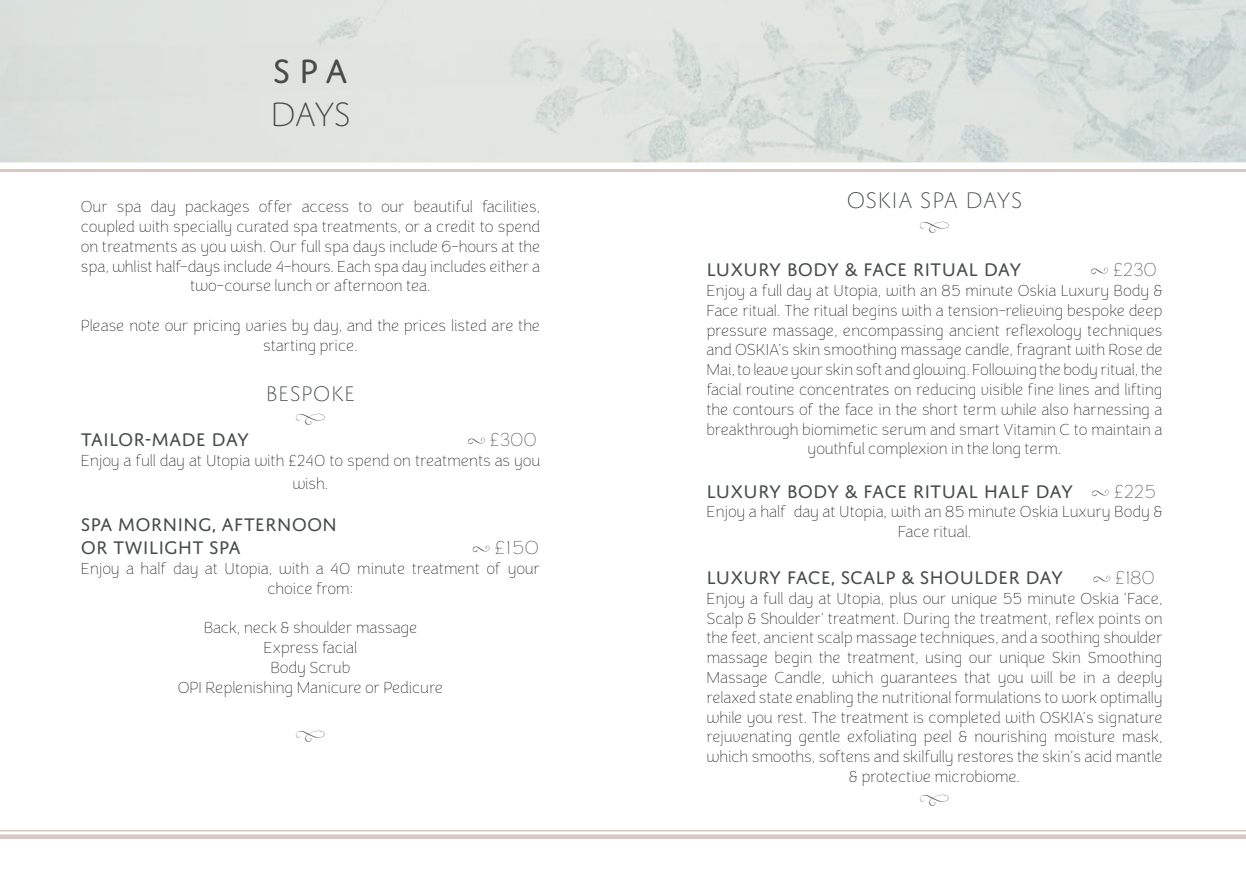
<style>
.page{position:relative;width:1246px;height:893px;background:#fff}
.page>*{position:absolute;margin:0;border:0;box-sizing:border-box;transform-origin:0 0}
.t1{font:200 36px "Domus Titling";color:#464c49}
.t2{font:36px "Domus Titling";color:#464c49}
.t3{font:200 24px "Domus Titling";color:#464c49}
.t4{font:200 22.5px "Domus Titling";color:#464c49}
.t5{font:19.5px/23.4px "Domus Titling";color:#464c49}
.t6{font:200 19.5px "Congenial";color:#464c49}
.t7{font:200 19.5px "Congenial";color:#464c49;scale:1.1 1}
.t8{font:18px "Looking Flowers Deco";color:#464c49}
.t9{font:200 16.5px/19.8px "Congenial";color:#000;text-align:center}
.s1{font-family:"Looking Flowers Deco";font-weight:400}
.s2{font-family:"Looking Flowers Deco"}
.s3{font-family:"Congenial";font-weight:200}
</style>
<div class="page">
<hr style="left:0;top:169px;width:1246px;height:3px;background:#d6c8c3">
<hr style="left:0;top:830px;width:1246px;height:1px;background:#d6c8c3">
<div style="left:0;top:834px;width:1246px;height:5px;background:#d6c8c3"></div>
<svg style="left:0;top:0;width:1246px;height:162px;background:#dbe1dd"></svg>
<h1 class="t2" style="left:273px;top:51px;width:76px">SPA</h1>
<h1 class="t1" style="left:270px;top:95px;width:83px">DAYS</h1>
<p class="t9" style="left:81px;top:197px;width:461px">Our spa day packages offer access to our beautiful facilities, coupled with specially curated spa treatments, or a credit to spend on treatments as you wish. Our full spa days include 6-hours at the spa, whlist half-days include 4-hours. Each spa day includes either a two-course lunch or afternoon tea.</p>
<p class="t9" style="left:81px;top:316px;width:461px">Please note our pricing varies by day, and the prices listed are the starting price.</p>
<h3 class="t4" style="left:265px;top:382px;width:91px">BESPOKE</h3>
<p class="t8" style="left:295px;top:404px;width:32px">c</p>
<p class="t5" style="left:81px;top:428px;width:170px">TAILOR-MADE DAY</p>
<p class="t6" style="left:467px;top:429px;width:71px"><span class="s1">p</span> £300</p>
<p class="t9" style="left:81px;top:449px;width:461px;line-height:23.4px">Enjoy a full day at Utopia with £240 to spend on treatments as you wish.</p>
<p class="t5" style="left:81px;top:512px;width:258px">SPA MORNING, AFTERNOON<br>OR TWILIGHT SPA</p>
<p class="t7" style="left:472px;top:537px;width:63px"><span class="s1">p</span> £150</p>
<p class="t9" style="left:81px;top:559px;width:461px">Enjoy a half day at Utopia, with a 40 minute treatment of your choice from:</p>
<p class="t9" style="left:178px;top:618px;width:267px">Back, neck &amp; shoulder massage<br>Express facial<br>Body Scrub<br>OPI Replenishing Manicure or Pedicure</p>
<p class="t8" style="left:295px;top:721px;width:32px">c</p>
<h2 class="t3" style="left:846px;top:187px;width:178px">OSKIA SPA DAYS</h2>
<p class="t8" style="left:919px;top:213px;width:32px">c</p>
<p class="t5" style="left:706px;top:258px;width:316px">LUXURY BODY &amp; FACE RITUAL DAY</p>
<p class="t6" style="left:1090px;top:259px;width:68px"><span class="s1">p</span> £230</p>
<p class="t9" style="left:706px;top:281px;width:458px">Enjoy a full day at Utopia, with an 85 minute Oskia Luxury Body &amp; Face ritual. The ritual begins with a tension-relieving bespoke deep pressure massage, encompassing ancient reflexology techniques and OSKIA’s skin smoothing massage candle, fragrant with Rose de Mai, to leave your skin soft and glowing. Following the body ritual, the facial routine concentrates on reducing visible fine lines and lifting the contours of the face in the short term while also harnessing a breakthrough biomimetic serum and smart Vitamin C to maintain a youthful complexion in the long term.</p>
<p class="t5" style="left:706px;top:479px;width:451px">LUXURY BODY &amp; FACE RITUAL HALF DAY <span class="s2">p</span> <span class="s3">£225</span></p>
<p class="t9" style="left:706px;top:502px;width:458px">Enjoy a half day at Utopia, with an 85 minute Oskia Luxury Body &amp;<br>Face ritual.</p>
<p class="t5" style="left:706px;top:566px;width:358px">LUXURY FACE, SCALP &amp; SHOULDER DAY</p>
<p class="t6" style="left:1092px;top:567px;width:64px"><span class="s1">p</span> £180</p>
<p class="t9" style="left:706px;top:589px;width:458px">Enjoy a full day at Utopia, plus our unique 55 minute Oskia ‘Face, Scalp &amp; Shoulder’ treatment. During the treatment, reflex points on the feet, ancient scalp massage techniques, and a soothing shoulder massage begin the treatment, using our unique Skin Smoothing Massage Candle, which guarantees that you will be in a deeply relaxed state enabling the nutritional formulations to work optimally while you rest. The treatment is completed with OSKIA’s signature rejuvenating gentle exfoliating peel &amp; nourishing moisture mask, which smooths, softens and skilfully restores the skin’s acid mantle &amp; protective microbiome.</p>
<p class="t8" style="left:919px;top:785px;width:32px">c</p>
</div>
